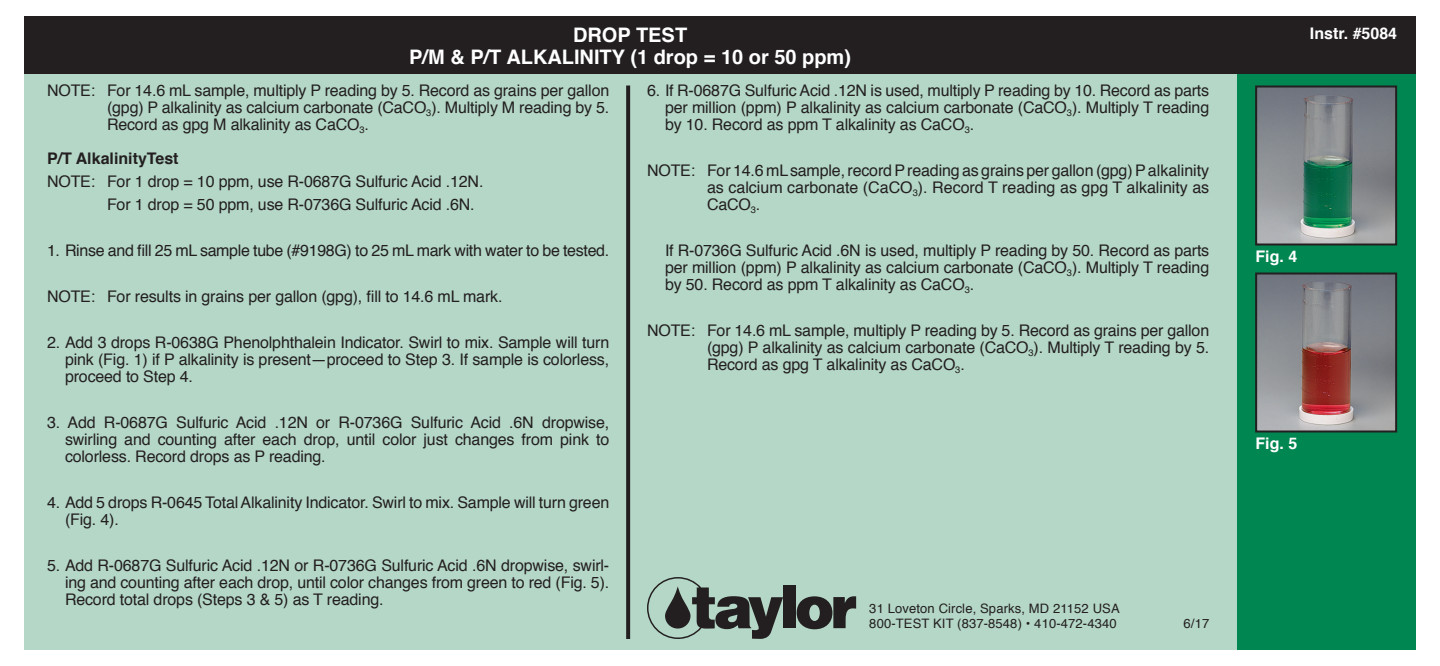
<style>
.page{position:relative;width:1440px;height:666px;background:#fff}
.page>*{position:absolute;margin:0;border:0;box-sizing:border-box;transform-origin:0 0}
.B_-Head_2{font:700 20px "Helvetica";color:#fff}
.A_-Head{font:700 20px "Helvetica";color:#fff}
.H_-Step{font:16px/17px "Helvetica";letter-spacing:-.01em;color:#231f20;text-align:justify}
.I_-Note{font:16px/17px "Helvetica";letter-spacing:-.01em;color:#231f20;text-align:justify}
.F2-Step_Hd{font:700 16px "Helvetica";color:#231f20}
.K_-Ins__No{font:700 16px "Helvetica";color:#fff}
.F2-Step_Hd-2{font:700 16px "Helvetica";color:#fff}
.L_-Addr__Tel{font:13px "Helvetica";letter-spacing:.01em;color:#231f20}
</style>
<div class="page">
<div style="left:1236px;top:74px;width:180px;height:576px;background:#008751"></div>
<div style="left:24px;top:74px;width:1212px;height:576px;background:#b4d7c7"></div>
<div style="left:24px;top:16px;width:1392px;height:58px;background:#231f20"></div>
<img style="left:1258px;top:89px;width:136px;height:154px">
<div style="left:1255px;top:86px;width:142px;height:160px;border:2px solid #231f20"></div>
<img style="left:1258px;top:276px;width:136px;height:154px">
<div style="left:1255px;top:273px;width:142px;height:160px;border:2px solid #231f20"></div>
<svg style="left:647px;top:577px;width:136px;height:62px"></svg>
<div style="left:784px;top:585px;width:12px;height:43px;background:#231f20"></div>
<svg style="left:797px;top:596px;width:59px;height:33px"></svg>
<svg style="left:626px;top:86px;width:4px;height:553px;fill:#231f20"></svg>
<p class="A_-Head" style="left:573px;top:19px;width:116px">DROP TEST</p>
<p class="B_-Head_2" style="left:409px;top:41px;width:443px">P/M &amp; P/T ALKALINITY (1 drop = 10 or 50 ppm)</p>
<p class="H_-Step" style="left:665px;top:82px;width:546px;text-indent:-18px">6. If R-0687G Sulfuric Acid .12N is used, multiply P reading by 10. Record as parts per million (ppm) P alkalinity as calcium carbonate (CaCO<sub>3</sub>). Multiply T reading by 10. Record as ppm T alkalinity as CaCO<sub>3</sub>.</p>
<p class="I_-Note" style="left:707px;top:162px;width:504px;text-indent:-60px">NOTE: For 14.6 mLsample, record Preading as grains per gallon (gpg) Palkalinity as calcium carbonate (CaCO<sub>3</sub>). Record T reading as gpg T alkalinity as CaCO<sub>3</sub>.</p>
<p class="H_-Step" style="left:665px;top:242px;width:546px">If R-0736G Sulfuric Acid .6N is used, multiply P reading by 50. Record as parts per million (ppm) P alkalinity as calcium carbonate (CaCO<sub>3</sub>). Multiply T reading by 50. Record as ppm T alkalinity as CaCO<sub>3</sub>.</p>
<p class="I_-Note" style="left:707px;top:322px;width:504px;text-indent:-60px">NOTE: For 14.6 mL sample, multiply P reading by 5. Record as grains per gallon (gpg) P alkalinity as calcium carbonate (CaCO<sub>3</sub>). Multiply T reading by 5.<br>Record as gpg T alkalinity as CaCO<sub>3</sub>.</p>
<p class="I_-Note" style="left:107px;top:82px;width:504px;text-indent:-60px">NOTE: For 14.6 mL sample, multiply P reading by 5. Record as grains per gallon (gpg) P alkalinity as calcium carbonate (CaCO<sub>3</sub>). Multiply M reading by 5.<br>Record as gpg M alkalinity as CaCO<sub>3</sub>.</p>
<p class="F2-Step_Hd" style="left:47px;top:145px;width:133px">P/T AlkalinityTest</p>
<p class="I_-Note" style="left:47px;top:173px;width:438px">NOTE: For 1 drop = 10 ppm, use R-0687G Sulfuric Acid .12N.</p>
<p class="I_-Note" style="left:107px;top:196px;width:369px">For 1 drop = 50 ppm, use R-0736G Sulfuric Acid .6N.</p>
<p class="H_-Step" style="left:47px;top:242px;width:564px">1. Rinse and fill 25 mL sample tube (#9198G) to 25 mL mark with water to be tested.</p>
<p class="I_-Note" style="left:47px;top:288px;width:457px">NOTE: For results in grains per gallon (gpg), fill to 14.6 mL mark.</p>
<p class="H_-Step" style="left:65px;top:334px;width:546px;text-indent:-18px">2. Add 3 drops R-0638G Phenolphthalein Indicator. Swirl to mix. Sample will turn pink (Fig. 1) if P alkalinity is present—proceed to Step 3. If sample is colorless, proceed to Step 4.</p>
<p class="H_-Step" style="left:65px;top:414px;width:546px;text-indent:-18px">3. Add R-0687G Sulfuric Acid .12N or R-0736G Sulfuric Acid .6N dropwise, swirling and counting after each drop, until color just changes from pink to colorless. Record drops as P reading.</p>
<p class="H_-Step" style="left:65px;top:494px;width:546px;text-indent:-18px">4. Add 5 drops R-0645 TotalAlkalinity Indicator. Swirl to mix. Sample will turn green (Fig. 4).</p>
<p class="H_-Step" style="left:65px;top:557px;width:546px;text-indent:-18px">5. Add R-0687G Sulfuric Acid .12N or R-0736G Sulfuric Acid .6N dropwise, swirl&shy;ing and counting after each drop, until color changes from green to red (Fig. 5).<br>Record total drops (Steps 3 &amp; 5) as T reading.</p>
<p class="L_-Addr__Tel" style="left:869px;top:598px;width:252px">31 Loveton Circle, Sparks, MD 21152 USA</p>
<p class="L_-Addr__Tel" style="left:869px;top:613px;width:249px">800-TEST KIT (837-8548) • 410-472-4340</p>
<p class="L_-Addr__Tel" style="left:1184px;top:613px;width:27px">6/17</p>
<p class="K_-Ins__No" style="left:1310px;top:20px;width:89px">Instr. #5084</p>
<p class="F2-Step_Hd-2" style="left:1255px;top:243px;width:43px">Fig. 4</p>
<p class="F2-Step_Hd-2" style="left:1255px;top:430px;width:43px">Fig. 5</p>
</div>
